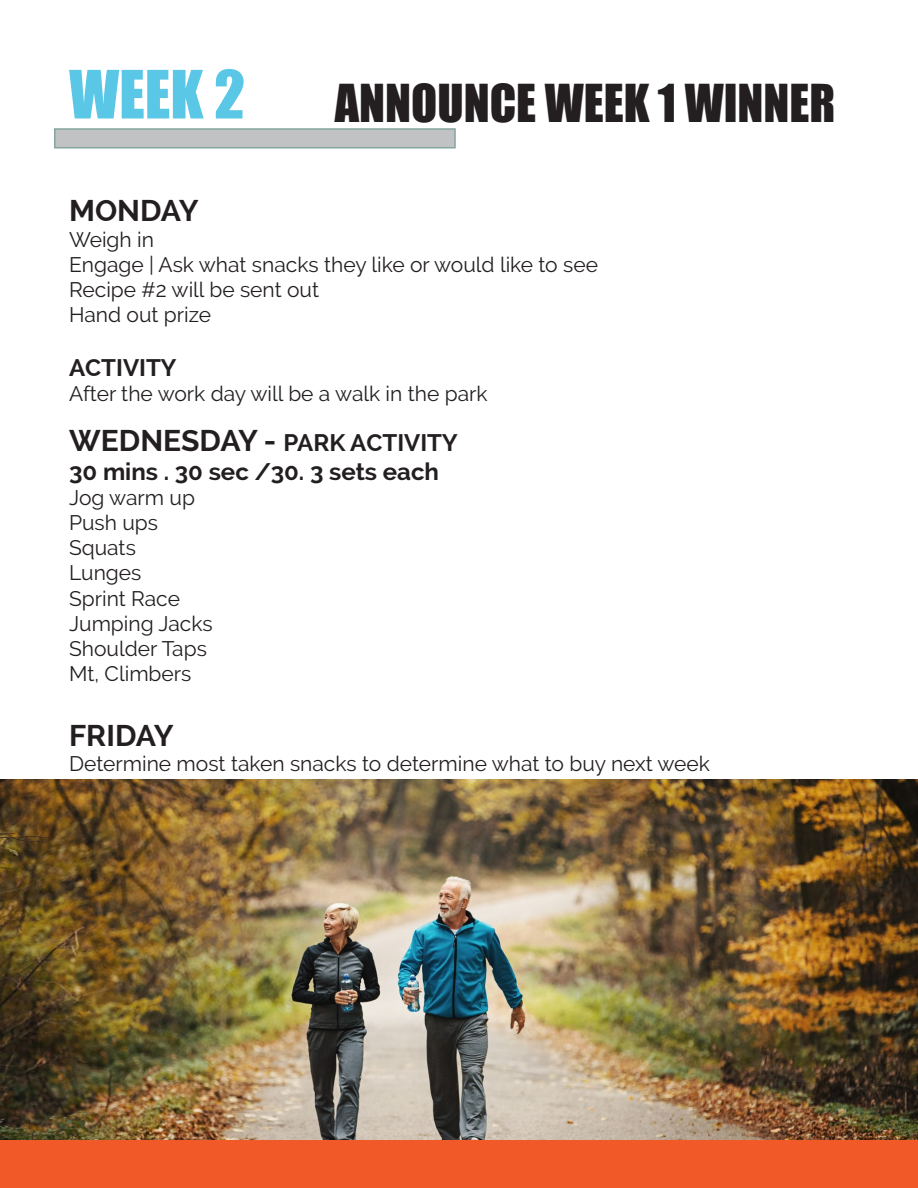
<style>
.page{position:relative;width:918px;height:1188px;background:#fff}
.page>*{position:absolute;margin:0;border:0;box-sizing:border-box;transform-origin:0 0}
.t1{font:61.5px "Impact";color:#5ac7e6}
.t2{font:48px "Impact";color:#231f20}
.Paragraph_Style_1{font:700 30px "Raleway";color:#231f20}
.t3{font:700 24px "Raleway";color:#231f20}
.recipe{font:21px "Raleway";color:#231f20}
.s1{font-size:30px}
</style>
<div class="page">
<div style="left:54px;top:128px;width:402px;height:20px;background:#c1c2c4;border:2px solid #84a5a0"></div>
<img style="left:0;top:779px;width:918px;height:361px">
<div style="left:0;top:1140px;width:918px;height:48px;background:#f15929"></div>
<p class="t1" style="left:69px;top:47px;width:177px">WEEK 2</p>
<p class="t2" style="left:335px;top:66px;width:502px">ANNOUNCE WEEK 1 WINNER</p>
<p class="Paragraph_Style_1" style="left:69px;top:194px;width:131px">MONDAY</p>
<p class="recipe" style="left:69px;top:227px;width:86px">Weigh in</p>
<p class="recipe" style="left:69px;top:252px;width:530px">Engage | Ask what snacks they like or would like to see</p>
<p class="recipe" style="left:69px;top:277px;width:251px">Recipe #2 will be sent out</p>
<p class="recipe" style="left:69px;top:303px;width:144px">Hand out prize</p>
<p class="t3" style="left:69px;top:354px;width:109px">ACTIVITY</p>
<p class="recipe" style="left:69px;top:382px;width:420px">After the work day will be a walk in the park</p>
<p class="t3" style="left:69px;top:429px;width:390px"><span class="s1">WEDNESDAY -</span> PARK ACTIVITY</p>
<p class="t3" style="left:69px;top:457px;width:371px">30 mins . 30 sec /30. 3 sets each</p>
<p class="recipe" style="left:69px;top:485px;width:127px">Jog warm up</p>
<p class="recipe" style="left:69px;top:510px;width:91px">Push ups</p>
<p class="recipe" style="left:69px;top:536px;width:68px">Squats</p>
<p class="recipe" style="left:69px;top:561px;width:74px">Lunges</p>
<p class="recipe" style="left:69px;top:586px;width:112px">Sprint Race</p>
<p class="recipe" style="left:69px;top:611px;width:145px">Jumping Jacks</p>
<p class="recipe" style="left:69px;top:636px;width:139px">Shoulder Taps</p>
<p class="recipe" style="left:69px;top:662px;width:124px">Mt, Climbers</p>
<p class="Paragraph_Style_1" style="left:69px;top:718px;width:106px">FRIDAY</p>
<p class="recipe" style="left:69px;top:752px;width:642px">Determine most taken snacks to determine what to buy next week</p>
</div>
